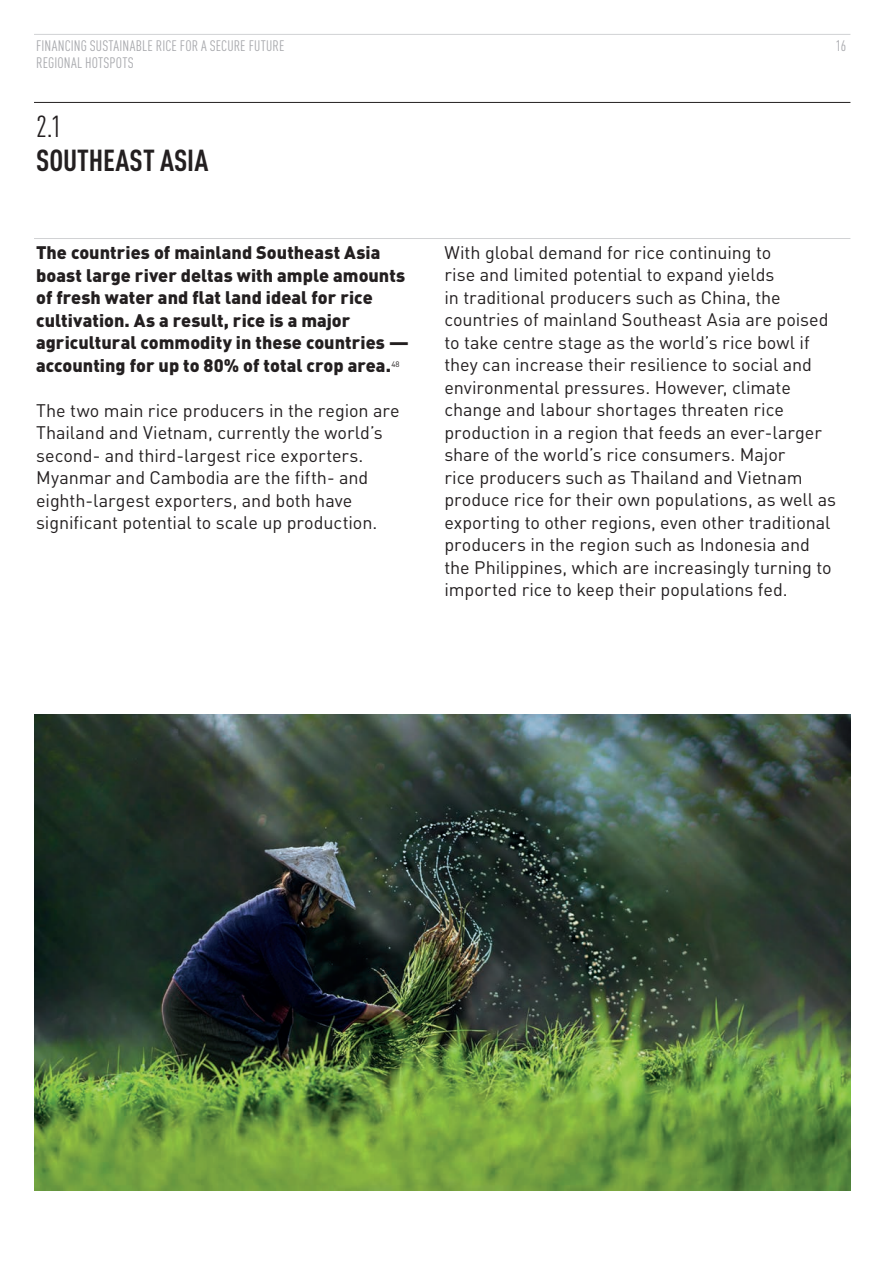
<style>
.page{position:relative;width:893px;height:1263px;background:#fff}
.page>*{position:absolute;margin:0;border:0;box-sizing:border-box;transform-origin:0 0}
._4mm{font:700 condensed 30px "DIN Pro";color:#231f20}
._4mm-2{font:condensed 30px "DIN Pro";color:#231f20}
._4mm-3{font:18px/22.5px "DIN";letter-spacing:-.005em;color:#231f20}
._4mm-4{font:900 18px/22.5px "DIN";color:#231f20}
._4mm-5{font:condensed 15px "DIN Pro";letter-spacing:.005em;color:#a8a9ad}
._8mm{font:condensed 15px "DIN Pro";letter-spacing:.01em;color:#a8a9ad}
._4mm-6{font:7.8px "DIN";color:#231f20}
</style>
<div class="page">
<img style="left:34px;top:714px;width:816px;height:477px">
<hr style="left:34px;top:34px;width:816px;height:1px;background:#d1d2d4">
<hr style="left:34px;top:102px;width:816px;height:1px;background:#231f20">
<hr style="left:34px;top:238px;width:816px;height:1px;background:#d1d2d4">
<p class="_4mm-5" style="left:36px;top:35px;width:250px">FINANCING SUSTAINABLE RICE FOR A SECURE FUTURE</p>
<p class="_4mm-5" style="left:836px;top:35px;width:12px">16</p>
<p class="_8mm" style="left:36px;top:52px;width:99px">REGIONAL HOTSPOTS</p>
<p class="_4mm-2" style="left:36px;top:105px;width:27px">2.1</p>
<p class="_4mm" style="left:36px;top:138px;width:174px">SOUTHEAST ASIA</p>
<p class="_4mm-4" style="left:36px;top:240px;width:374px">The countries of mainland Southeast Asia boast large river deltas with ample amounts of fresh water and flat land ideal for rice cultivation. As a result, rice is a major agricultural commodity in these countries — accounting for up to 80% of total crop area.</p>
<p class="_4mm-6" style="left:391px;top:360px;width:10px">48</p>
<p class="_4mm-3" style="left:36px;top:399px;width:365px">The two main rice producers in the region are Thailand and Vietnam, currently the world’s second- and third-largest rice exporters.<br>Myanmar and Cambodia are the fifth- and eighth-largest exporters, and both have significant potential to scale up production.</p>
<p class="_4mm-3" style="left:444px;top:241px;width:393px">With global demand for rice continuing to<br>rise and limited potential to expand yields<br>in traditional producers such as China, the countries of mainland Southeast Asia are poised to take centre stage as the world’s rice bowl if they can increase their resilience to social and environmental pressures. However, climate change and labour shortages threaten rice production in a region that feeds an ever-larger share of the world’s rice consumers. Major<br>rice producers such as Thailand and Vietnam produce rice for their own populations, as well as exporting to other regions, even other traditional producers in the region such as Indonesia and the Philippines, which are increasingly turning to imported rice to keep their populations fed.</p>
</div>
